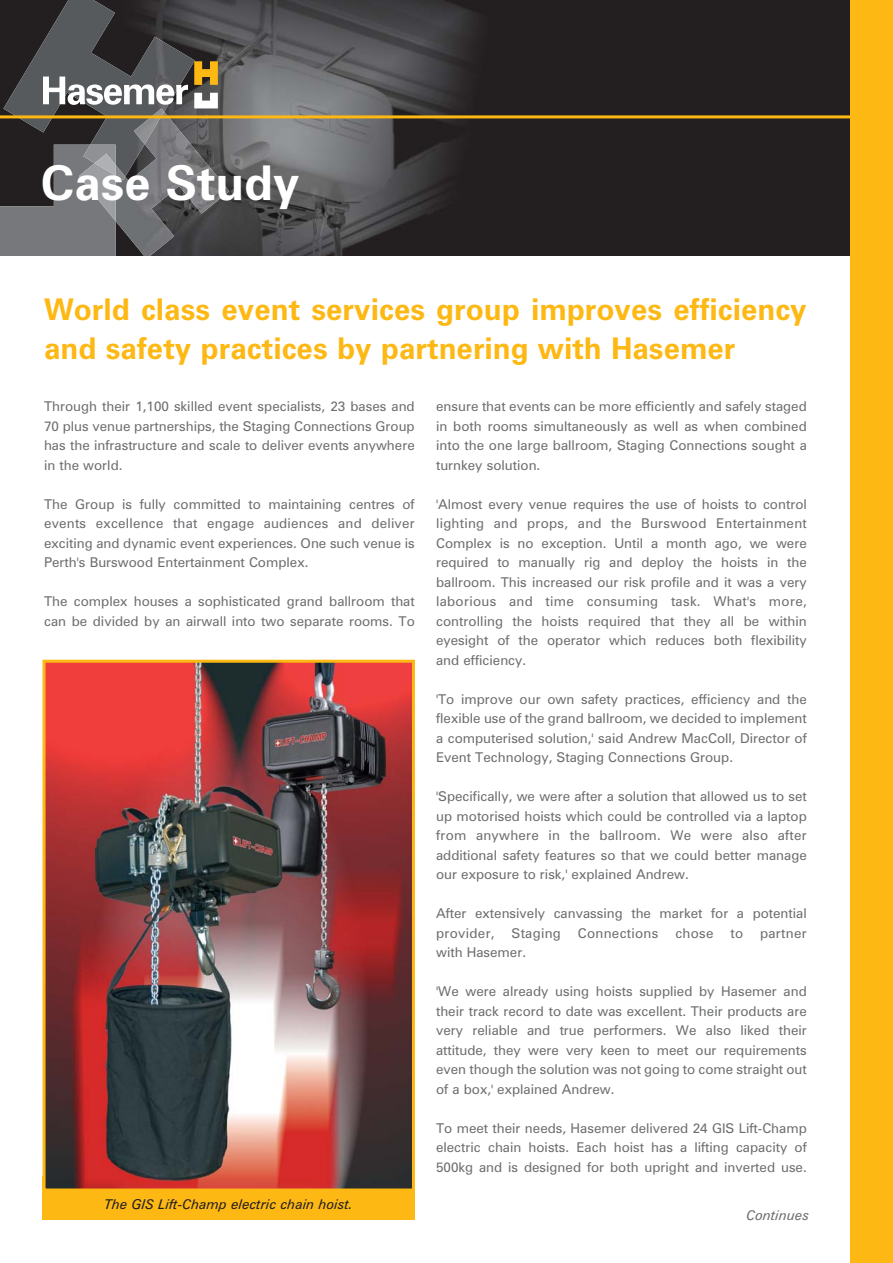
<style>
.page{position:relative;width:893px;height:1263px;background:#fff}
.page>*{position:absolute;margin:0;border:0;box-sizing:border-box;transform-origin:0 0}
.t1{font:700 48px "Zurich BT";color:#fff}
.t2{font:700 30px/39px "Zurich BT";color:#fdb813}
.t3{font:13.5px/19.5px "Zurich BT";color:#6d6e70;text-align:justify}
.t4{font:italic 13.5px "Zurich BT";color:#231f20}
.t5{font:italic 13.5px "Zurich BT";color:#6d6e70}
</style>
<div class="page">
<img style="left:0;top:0;width:850px;height:255px">
<img style="left:3px;top:0;width:192px;height:145px">
<img style="left:116px;top:112px;width:113px;height:143px">
<img style="left:116px;top:108px;width:48px;height:72px">
<img style="left:0;top:145px;width:116px;height:110px">
<img style="left:83px;top:145px;width:33px;height:18px">
<img style="left:79px;top:163px;width:37px;height:58px">
<img style="left:95px;top:154px;width:21px;height:22px">
<hr style="left:0;top:115px;width:872px;height:3px;background:#fdb813">
<div style="left:850px;top:0;width:42px;height:1263px;background:#fdb813"></div>
<svg style="left:43px;top:77px;width:145px;height:28px"></svg>
<svg style="left:194px;top:61px;width:24px;height:24px"></svg>
<svg style="left:194px;top:93px;width:24px;height:15px"></svg>
<div style="left:43px;top:1177px;width:372px;height:43px;background:#fdb813"></div>
<img style="left:47px;top:664px;width:364px;height:524px">
<div style="left:43px;top:660px;width:372px;height:532px;border:3px solid #fdb813"></div>
<h1 class="t1" style="left:41px;top:166px;width:260px">Case Study</h1>
<h2 class="t2" style="left:44px;top:293px;width:764px">World class event services group improves efficiency and safety practices by partnering with Hasemer</h2>
<p class="t3" style="left:44px;top:398px;width:372px">Through their 1,100 skilled event specialists, 23 bases and 70 plus venue partnerships, the Staging Connections Group has the infrastructure and scale to deliver events anywhere in the world.</p>
<p class="t3" style="left:44px;top:496px;width:372px">The Group is fully committed to maintaining centres of events excellence that engage audiences and deliver exciting and dynamic event experiences. One such venue is Perth's Burswood Entertainment Complex.</p>
<p class="t3" style="left:44px;top:593px;width:372px">The complex houses a sophisticated grand ballroom that can be divided by an airwall into two separate rooms. To</p>
<p class="t4" style="left:104px;top:1200px;width:250px">The GIS Lift-Champ electric chain hoist.</p>
<p class="t3" style="left:436px;top:398px;width:372px">ensure that events can be more efficiently and safely staged in both rooms simultaneously as well as when combined into the one large ballroom, Staging Connections sought a turnkey solution.</p>
<p class="t3" style="left:436px;top:496px;width:372px">'Almost every venue requires the use of hoists to control lighting and props, and the Burswood Entertainment Complex is no exception. Until a month ago, we were required to manually rig and deploy the hoists in the ballroom. This increased our risk profile and it was a very laborious and time consuming task. What's more, controlling the hoists required that they all be within eyesight of the operator which reduces both flexibility and efficiency.</p>
<p class="t3" style="left:436px;top:691px;width:372px">'To improve our own safety practices, efficiency and the flexible use of the grand ballroom, we decided to implement a computerised solution,' said Andrew MacColl, Director of Event Technology, Staging Connections Group.</p>
<p class="t3" style="left:436px;top:788px;width:372px">'Specifically, we were after a solution that allowed us to set up motorised hoists which could be controlled via a laptop from anywhere in the ballroom. We were also after additional safety features so that we could better manage our exposure to risk,' explained Andrew.</p>
<p class="t3" style="left:436px;top:905px;width:372px">After extensively canvassing the market for a potential provider, Staging Connections chose to partner with Hasemer.</p>
<p class="t3" style="left:436px;top:983px;width:372px">'We were already using hoists supplied by Hasemer and their track record to date was excellent. Their products are very reliable and true performers. We also liked their attitude, they were very keen to meet our requirements even though the solution was not going to come straight out of a box,' explained Andrew.</p>
<p class="t3" style="left:436px;top:1120px;width:372px">To meet their needs, Hasemer delivered 24 GIS Lift-Champ electric chain hoists. Each hoist has a lifting capacity of 500kg and is designed for both upright and inverted use.</p>
<p class="t5" style="left:746px;top:1211px;width:64px">Continues</p>
</div>
